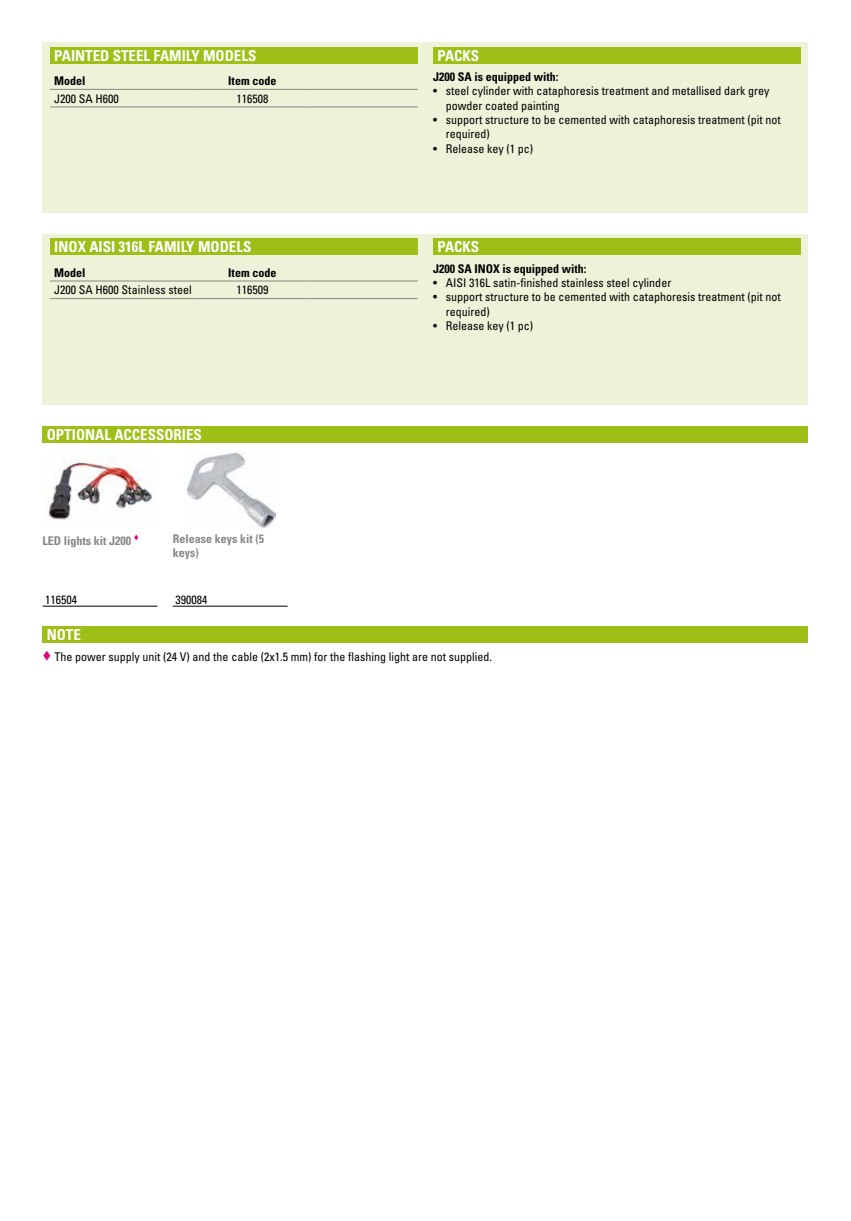
<style>
.page{position:relative;width:851px;height:1221px;background:#fff}
.page>*{position:absolute;margin:0;border:0;box-sizing:border-box;transform-origin:0 0}
.t1{font:700 condensed 15px "Univers LT Std";color:#fff}
.t2{font:condensed 12px/14.4px "Univers LT Std";color:#000}
.t3{font:700 condensed 12px "Univers LT Std";color:#000}
.t4{font:700 condensed 12px/13.5px "Univers LT Std";color:#878787}
</style>
<div class="page">
<div style="left:43px;top:43px;width:765px;height:170px;background:#edf2d9"></div>
<div style="left:50px;top:47px;width:368px;height:17px;background:#9dbf17"></div>
<hr style="left:50px;top:89px;width:147px;height:1px;background:#878787">
<hr style="left:197px;top:89px;width:110px;height:1px;background:#878787">
<hr style="left:307px;top:89px;width:111px;height:1px;background:#878787">
<hr style="left:50px;top:107px;width:147px;height:1px;background:#878787">
<hr style="left:197px;top:107px;width:110px;height:1px;background:#878787">
<hr style="left:307px;top:107px;width:111px;height:1px;background:#878787">
<div style="left:433px;top:47px;width:367px;height:17px;background:#9dbf17"></div>
<div style="left:43px;top:234px;width:765px;height:170px;background:#edf2d9"></div>
<div style="left:50px;top:238px;width:368px;height:17px;background:#9dbf17"></div>
<hr style="left:50px;top:280px;width:147px;height:1px;background:#878787">
<hr style="left:197px;top:280px;width:110px;height:1px;background:#878787">
<hr style="left:307px;top:280px;width:111px;height:1px;background:#878787">
<hr style="left:50px;top:298px;width:147px;height:1px;background:#878787">
<hr style="left:197px;top:298px;width:110px;height:1px;background:#878787">
<hr style="left:307px;top:298px;width:111px;height:1px;background:#878787">
<div style="left:433px;top:238px;width:367px;height:17px;background:#9dbf17"></div>
<div style="left:43px;top:426px;width:765px;height:17px;background:#9dbf17"></div>
<img style="left:46px;top:454px;width:107px;height:66px">
<hr style="left:43px;top:605px;width:65px;height:1px;background:#000">
<hr style="left:108px;top:605px;width:49px;height:1px;background:#000">
<img style="left:186px;top:451px;width:89px;height:77px">
<hr style="left:173px;top:605px;width:61px;height:1px;background:#000">
<hr style="left:234px;top:605px;width:53px;height:1px;background:#000">
<div style="left:43px;top:626px;width:765px;height:16px;background:#9dbf17"></div>
<p class="t1" style="left:54px;top:46px;width:204px">PAINTED STEEL FAMILY MODELS</p>
<p class="t3" style="left:54px;top:73px;width:33px">Model</p>
<p class="t3" style="left:228px;top:73px;width:49px">Item code</p>
<p class="t2" style="left:54px;top:91px;width:66px">J200 SA H600</p>
<p class="t2" style="left:236px;top:91px;width:33px">116508</p>
<p class="t1" style="left:54px;top:238px;width:198px">INOX AISI 316L FAMILY MODELS</p>
<p class="t3" style="left:54px;top:265px;width:33px">Model</p>
<p class="t3" style="left:228px;top:265px;width:49px">Item code</p>
<p class="t2" style="left:54px;top:283px;width:139px">J200 SA H600 Stainless steel</p>
<p class="t2" style="left:236px;top:283px;width:33px">116509</p>
<p class="t1" style="left:47px;top:425px;width:157px">OPTIONAL ACCESSORIES</p>
<p class="t4" style="left:43px;top:533px;width:90px">LED lights kit J200</p>
<p class="t2" style="left:45px;top:592px;width:33px">116504</p>
<p class="t4" style="left:173px;top:532px;width:93px">Release keys kit (5 keys)</p>
<p class="t2" style="left:175px;top:592px;width:33px">390084</p>
<p class="t1" style="left:437px;top:46px;width:43px">PACKS</p>
<p class="t3" style="left:433px;top:69px;width:127px">J200 SA is equipped with:</p>
<p class="t2" style="left:446px;top:84px;width:325px;text-indent:-13px">• steel cylinder with cataphoresis treatment and metallised dark grey powder coated painting</p>
<p class="t2" style="left:446px;top:112px;width:336px;text-indent:-13px">• support structure to be cemented with cataphoresis treatment (pit not required)</p>
<p class="t2" style="left:433px;top:141px;width:102px">• Release key (1 pc)</p>
<p class="t1" style="left:437px;top:238px;width:43px">PACKS</p>
<p class="t3" style="left:433px;top:261px;width:155px">J200 SA INOX is equipped with:</p>
<p class="t2" style="left:433px;top:275px;width:240px">• AISI 316L satin-finished stainless steel cylinder</p>
<p class="t2" style="left:446px;top:290px;width:336px;text-indent:-13px">• support structure to be cemented with cataphoresis treatment (pit not required)</p>
<p class="t2" style="left:433px;top:318px;width:102px">• Release key (1 pc)</p>
<p class="t1" style="left:47px;top:625px;width:36px">NOTE</p>
<p class="t2" style="left:55px;top:649px;width:439px">The power supply unit (24 V) and the cable (2x1.5 mm) for the flashing light are not supplied.</p>
</div>
